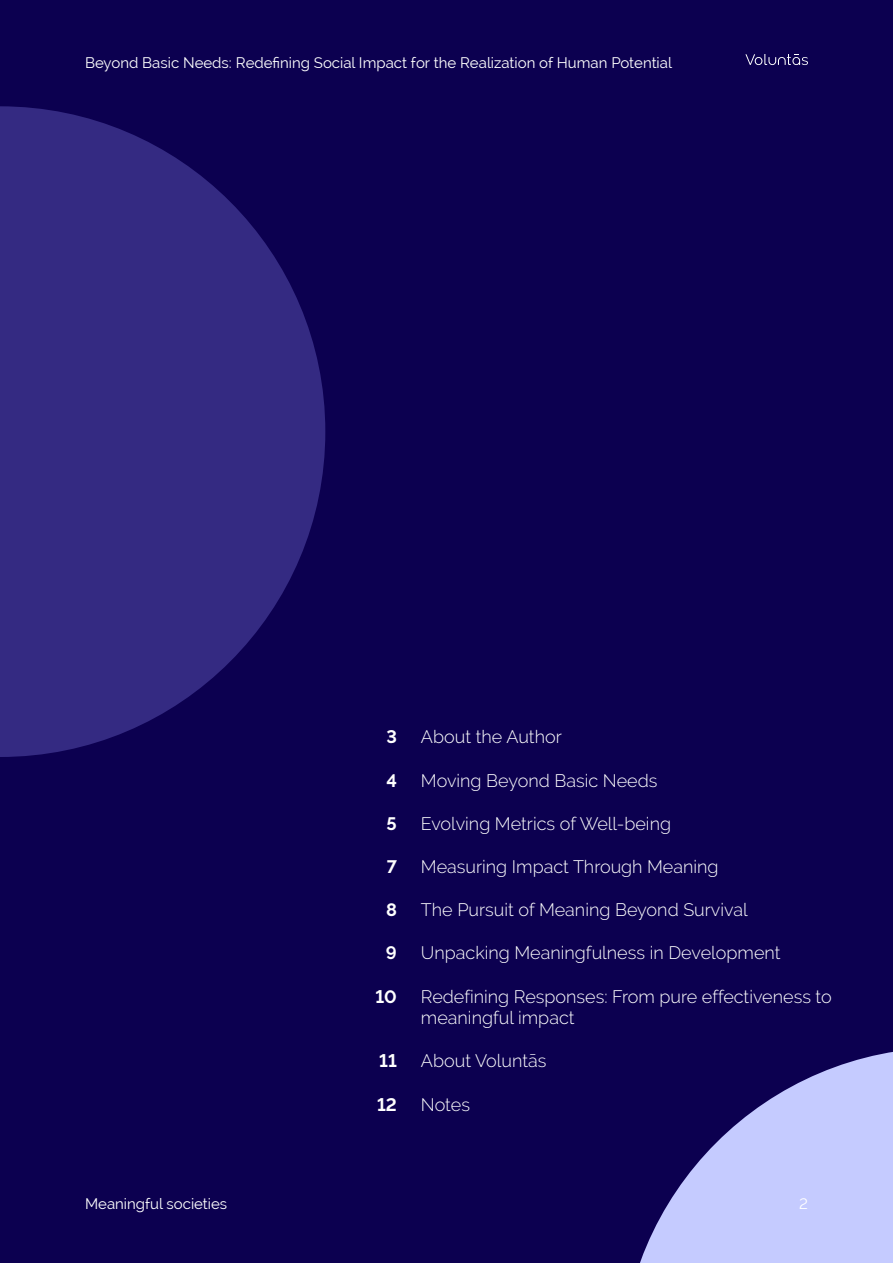
<style>
.page{position:relative;width:893px;height:1263px;background:#0c0050}
.page>*{position:absolute;margin:0;border:0;box-sizing:border-box;transform-origin:0 0}
.t1{font:300 18px/21.6px "Raleway";color:#fff}
.t2{font:700 18px "Raleway";color:#fff}
.t3{font:15px "Raleway";color:#fff}
</style>
<div class="page">
<svg style="left:640px;top:1052px;width:253px;height:211px;fill:#c5cbff"></svg>
<svg style="left:745px;top:54px;width:63px;height:11px"></svg>
<svg style="left:0;top:106px;width:325px;height:651px;fill:#342a82"></svg>
<p class="t3" style="left:85px;top:54px;width:588px">Beyond Basic Needs: Redefining Social Impact for the Realization of Human Potential</p>
<p class="t2" style="left:386px;top:727px;width:12px">3</p>
<p class="t2" style="left:386px;top:770px;width:12px">4</p>
<p class="t2" style="left:387px;top:813px;width:12px">5</p>
<p class="t2" style="left:387px;top:856px;width:12px">7</p>
<p class="t2" style="left:386px;top:900px;width:12px">8</p>
<p class="t2" style="left:386px;top:943px;width:12px">9</p>
<p class="t2" style="left:376px;top:986px;width:23px">10</p>
<p class="t2" style="left:379px;top:1051px;width:19px">11</p>
<p class="t2" style="left:377px;top:1094px;width:21px">12</p>
<p class="t1" style="left:421px;top:726px;width:142px">About the Author</p>
<p class="t1" style="left:421px;top:769px;width:238px">Moving Beyond Basic Needs</p>
<p class="t1" style="left:421px;top:813px;width:252px">Evolving Metrics of Well-being</p>
<p class="t1" style="left:421px;top:856px;width:299px">Measuring Impact Through Meaning</p>
<p class="t1" style="left:421px;top:899px;width:328px">The Pursuit of Meaning Beyond Survival</p>
<p class="t1" style="left:421px;top:942px;width:361px">Unpacking Meaningfulness in Development</p>
<p class="t1" style="left:421px;top:985px;width:412px">Redefining Responses: From pure effectiveness to meaningful impact</p>
<p class="t1" style="left:421px;top:1050px;width:127px">About Voluntās</p>
<p class="t1" style="left:421px;top:1093px;width:50px">Notes</p>
<p class="t3" style="left:85px;top:1195px;width:144px">Meaningful societies</p>
<p class="t3" style="left:799px;top:1195px;width:10px">2</p>
</div>
